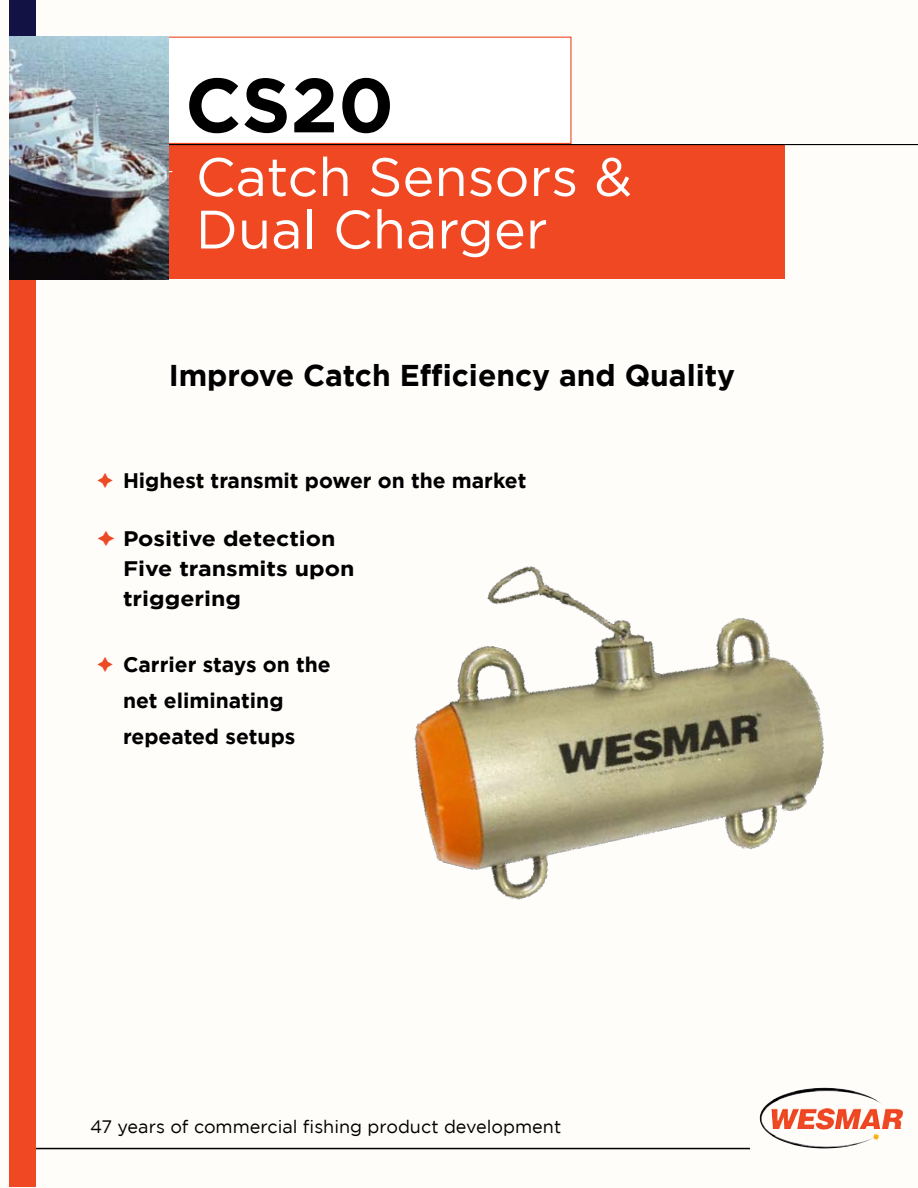
<style>
.page{position:relative;width:918px;height:1188px;background:#fefdfa}
.page>*{position:absolute;margin:0;border:0;box-sizing:border-box;transform-origin:0 0}
.t1{font:700 76.5px "Gotham";color:#000}
.t2{font:54px/52.5px "Gotham";color:#fff}
.t3{font:700 30px "Gotham";color:#000}
.t4{font:700 21px/36px "Gotham";color:#000}
.t5{font:700 21px/30px "Gotham";color:#000;scale:1.1 1}
.t6{font:18px "Gotham";color:#000}
</style>
<div class="page">
<div style="left:118px;top:37px;width:454px;height:107px;background:#fff;border:1px solid #ef4823"></div>
<div style="left:9px;top:0;width:27px;height:163px;background:#121344"></div>
<div style="left:9px;top:148px;width:27px;height:1039px;background:#ef4823"></div>
<div style="left:168px;top:144px;width:617px;height:135px;background:#ef4823"></div>
<hr style="left:12px;top:171px;width:160px;height:1px;background:#fff">
<hr style="left:156px;top:144px;width:762px;height:1px;background:#000">
<hr style="left:48px;top:870px;width:161px;height:1px;background:#fff">
<img style="left:760px;top:1088px;width:121px;height:60px">
<hr style="left:36px;top:1148px;width:714px;height:1px;background:#000">
<img style="left:9px;top:36px;width:160px;height:244px">
<img style="left:414px;top:566px;width:410px;height:334px">
<h1 class="t1" style="left:185px;top:61px;width:210px">CS20</h1>
<h2 class="t2" style="left:196px;top:150px;width:438px">Catch Sensors &amp;<br>Dual Charger</h2>
<h3 class="t3" style="left:169px;top:358px;width:568px">Improve Catch Efficiency and Quality</h3>
<p class="t4" style="left:123px;top:462px;width:405px">Highest transmit power on the market</p>
<p class="t5" style="left:123px;top:523px;width:212px">Positive detection<br>Five transmits upon triggering</p>
<p class="t4" style="left:123px;top:646px;width:209px">Carrier stays on the net eliminating repeated setups</p>
<p class="t6" style="left:90px;top:1116px;width:473px">47 years of commercial fishing product development</p>
</div>
